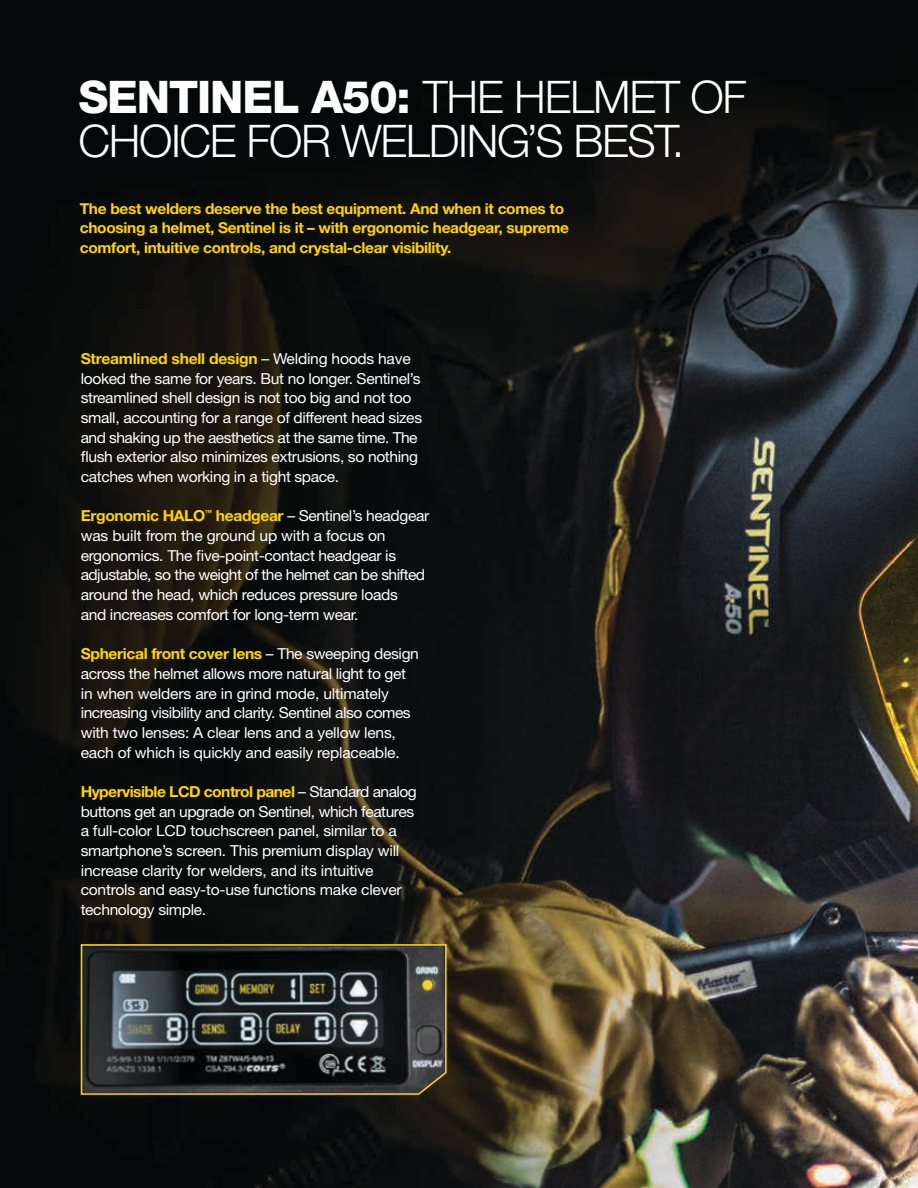
<style>
.page{position:relative;width:918px;height:1188px;background:#fff}
.page>*{position:absolute;margin:0;border:0;box-sizing:border-box;transform-origin:0 0}
.t1{font:300 45px/43.5px "Helvetica Neue LT Std";letter-spacing:-.03em;color:#fff}
.t2{font:15.15px/19.6px "Helvetica Neue LT Std";letter-spacing:-.025em;color:#fff}
.t3{font:700 15px/19.5px "Helvetica Neue LT Std";letter-spacing:-.02em;color:#ffd500}
.s1{font-weight:800}
.s2{font-weight:700;color:#ffd500}
</style>
<div class="page">
<img style="left:0;top:0;width:918px;height:1188px">
<svg style="left:80px;top:943px;width:367px;height:153px;background:#383b36"></svg>
<h1 class="t1" style="left:78px;top:74px;width:670px"><span class="s1">SENTINEL A50:</span> THE HELMET OF<br>CHOICE FOR WELDING’S BEST.</h1>
<p class="t3" style="left:80px;top:198px;width:491px">The best welders deserve the best equipment. And when it comes to choosing a helmet, Sentinel is it – with ergonomic headgear, supreme comfort, intuitive controls, and crystal-clear visibility.</p>
<p class="t2" style="left:81px;top:349px;width:343px"><span class="s2">Streamlined shell design</span> – Welding hoods have looked the same for years. But no longer. Sentinel’s streamlined shell design is not too big and not too small, accounting for a range of different head sizes and shaking up the aesthetics at the same time. The flush exterior also minimizes extrusions, so nothing catches when working in a tight space.</p>
<p class="t2" style="left:81px;top:506px;width:350px"><span class="s2">Ergonomic HALO</span><sup>™</sup> <span class="s2">headgear</span> – Sentinel’s headgear was built from the ground up with a focus on ergonomics. The five-point-contact headgear is adjustable, so the weight of the helmet can be shifted around the head, which reduces pressure loads<br>and increases comfort for long-term wear.</p>
<p class="t2" style="left:81px;top:644px;width:340px"><span class="s2">Spherical front cover lens</span> – The sweeping design across the helmet allows more natural light to get in when welders are in grind mode, ultimately increasing visibility and clarity. Sentinel also comes with two lenses: A clear lens and a yellow lens, each of which is quickly and easily replaceable.</p>
<p class="t2" style="left:81px;top:782px;width:338px"><span class="s2">Hypervisible LCD control panel</span> – Standard analog buttons get an upgrade on Sentinel, which features a full-color LCD touchscreen panel, similar to a smartphone’s screen. This premium display will increase clarity for welders, and its intuitive controls and easy-to-use functions make clever technology simple.</p>
</div>
